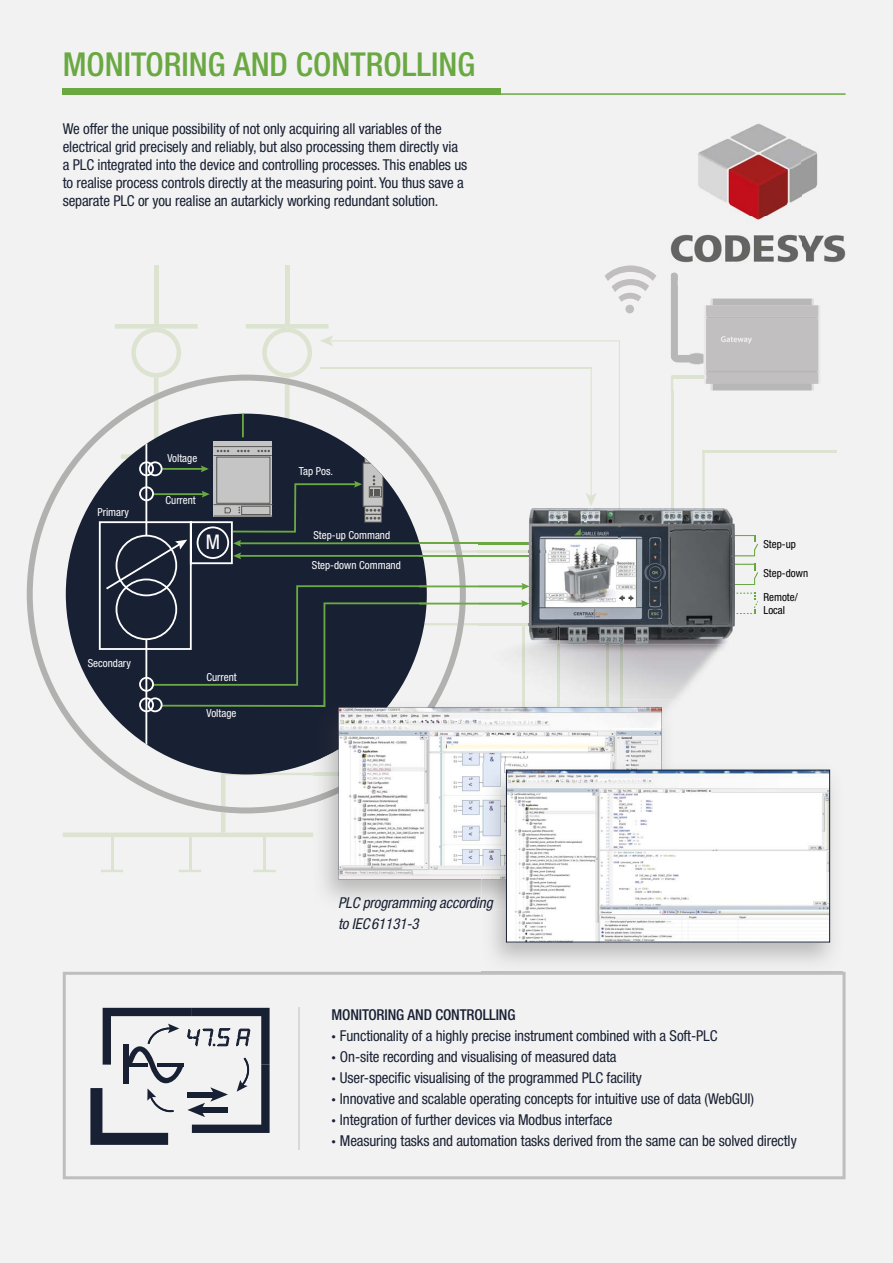
<style>
.page{position:relative;width:893px;height:1263px;background:#fff}
.page>*{position:absolute;margin:0;border:0;box-sizing:border-box;transform-origin:0 0}
.t1{font:500 condensed 33px "Helvetica Neue LTW1 G";color:#6aa842}
.t2{font:condensed 20.25px "Helvetica Neue LTW1 G";color:#fff}
.t3{font:condensed 15px/18px "Helvetica Neue LTW1 G";letter-spacing:-.01em;color:#182033}
.t4{font:italic condensed 15px/21px "Helvetica Neue LT Pro";letter-spacing:-.01em;color:#182033}
.t5{font:500 condensed 15px "Helvetica Neue LTW1 G";letter-spacing:-.01em;color:#182033}
.t6{font:condensed 11.1px "Helvetica Neue LTW1 G";color:#fff}
.t7{font:condensed 11.1px/24px "Helvetica Neue LTW1 G";color:#000}
.s1{font-size:9px}
</style>
<div class="page">
<div style="left:0;top:0;width:892px;height:1263px;background:#f2f2f2"></div>
<hr style="left:154px;top:265px;width:4px;height:61px;background:#dce4d1">
<hr style="left:285px;top:265px;width:4px;height:61px;background:#dce4d1">
<hr style="left:671px;top:390px;width:2px;height:118px;background:#dce4d1">
<hr style="left:702px;top:451px;width:135px;height:2px;background:#dce4d1">
<svg style="left:63px;top:814px;width:250px;height:23px"></svg>
<svg style="left:253px;top:870px;width:23px;height:2px"></svg>
<hr style="left:263px;top:834px;width:3px;height:38px;background:#dce4d1">
<svg style="left:179px;top:870px;width:22px;height:2px"></svg>
<hr style="left:189px;top:834px;width:2px;height:38px;background:#dce4d1">
<svg style="left:101px;top:870px;width:22px;height:2px"></svg>
<hr style="left:111px;top:834px;width:2px;height:38px;background:#dce4d1">
<img style="left:671px;top:272px;width:149px;height:118px">
<svg style="left:671px;top:376px;width:2px;height:14px"></svg>
<img style="left:672px;top:376px;width:62px;height:2px">
<div style="left:625px;top:305px;width:9px;height:8px;background:#c0bebf;border-radius:50%"></div>
<svg style="left:605px;top:266px;width:51px;height:36px"></svg>
<div style="left:63px;top:88px;width:438px;height:7px;background:#6aa842"></div>
<hr style="left:63px;top:93px;width:782px;height:2px;background:#6aa842">
<svg style="left:27px;top:432px;width:286px;height:382px"></svg>
<div style="left:66px;top:414px;width:361px;height:360px;background:#182033;border-radius:50%"></div>
<hr style="left:145px;top:639px;width:2px;height:107px;background:#fff">
<div style="left:139px;top:697px;width:15px;height:15px;border:2px solid #fff;border-radius:50%"></div>
<div style="left:148px;top:697px;width:14px;height:15px;border:2px solid #fff;border-radius:50%"></div>
<svg style="left:63px;top:972px;width:782px;height:207px"></svg>
<svg style="left:90px;top:1008px;width:179px;height:137px"></svg>
<hr style="left:298px;top:1008px;width:1px;height:142px;background:#d8d8d8">
<img style="left:661px;top:728px;width:3px;height:34px">
<img style="left:313px;top:762px;width:25px;height:41px">
<img style="left:313px;top:728px;width:25px;height:34px">
<svg style="left:338px;top:707px;width:323px;height:173px"></svg>
<img style="left:481px;top:769px;width:361px;height:204px">
<img style="left:481px;top:762px;width:193px;height:148px">
<img style="left:481px;top:762px;width:180px;height:118px">
<img style="left:508px;top:772px;width:319px;height:168px">
<div style="left:506px;top:770px;width:323px;height:172px;border:1px solid #182033"></div>
<img style="left:716px;top:556px;width:40px;height:97px">
<img style="left:622px;top:644px;width:94px;height:56px">
<img style="left:622px;top:700px;width:52px;height:28px">
<img style="left:478px;top:707px;width:183px;height:21px">
<img style="left:622px;top:508px;width:113px;height:136px">
<svg style="left:702px;top:453px;width:2px;height:56px"></svg>
<img style="left:671px;top:509px;width:2px;height:28px">
<img style="left:702px;top:509px;width:2px;height:28px">
<svg style="left:730px;top:535px;width:28px;height:21px"></svg>
<svg style="left:730px;top:564px;width:28px;height:21px"></svg>
<svg style="left:730px;top:593px;width:28px;height:21px"></svg>
<svg style="left:98px;top:324px;width:524px;height:383px"></svg>
<img style="left:670px;top:124px;width:175px;height:139px">
<h1 class="t1" style="left:63px;top:53px;width:414px">MONITORING AND CONTROLLING</h1>
<p class="t3" style="left:63px;top:121px;width:406px">We offer the unique possibility of not only acquiring all variables of the electrical grid precisely and reliably, but also processing them directly via a PLC integrated into the device and controlling processes. This enables us to realise process controls directly at the measuring point. You thus save a separate PLC or you realise an autarkicly working redundant solution.</p>
<p class="t6" style="left:97px;top:508px;width:33px">Primary</p>
<p class="t6" style="left:167px;top:454px;width:31px">Voltage</p>
<p class="t6" style="left:165px;top:497px;width:32px">Current</p>
<h2 class="t2" style="left:206px;top:535px;width:16px">M</h2>
<p class="t6" style="left:88px;top:659px;width:45px">Secondary</p>
<p class="t6" style="left:206px;top:673px;width:32px">Current</p>
<p class="t6" style="left:206px;top:709px;width:31px">Voltage</p>
<p class="t6" style="left:299px;top:467px;width:36px">Tap Pos.</p>
<p class="t6" style="left:313px;top:531px;width:78px">Step-up Command</p>
<p class="t6" style="left:312px;top:562px;width:90px">Step-down Command</p>
<p class="t7" style="left:763px;top:533px;width:34px">Step-up</p>
<p class="t7" style="left:763px;top:562px;width:46px">Step-down<br>Remote/</p>
<p class="t7" style="left:763px;top:600px;width:23px">Local</p>
<p class="t4" style="left:338px;top:894px;width:156px">PLC programming according to IEC 61131-3</p>
<p class="t5" style="left:331px;top:1009px;width:185px">MONITORING AND CONTROLLING</p>
<p class="t3" style="left:331px;top:1029px;width:387px"><span class="s1">•</span> Functionality of a highly precise instrument combined with a Soft-PLC</p>
<p class="t3" style="left:331px;top:1050px;width:286px"><span class="s1">•</span> On-site recording and visualising of measured data</p>
<p class="t3" style="left:331px;top:1071px;width:312px"><span class="s1">•</span> User-specific visualising of the programmed PLC facility</p>
<p class="t3" style="left:331px;top:1092px;width:424px"><span class="s1">•</span> Innovative and scalable operating concepts for intuitive use of data (WebGUI)</p>
<p class="t3" style="left:331px;top:1113px;width:282px"><span class="s1">•</span> Integration of further devices via Modbus interface</p>
<p class="t3" style="left:331px;top:1134px;width:467px"><span class="s1">•</span> Measuring tasks and automation tasks derived from the same can be solved directly</p>
</div>
